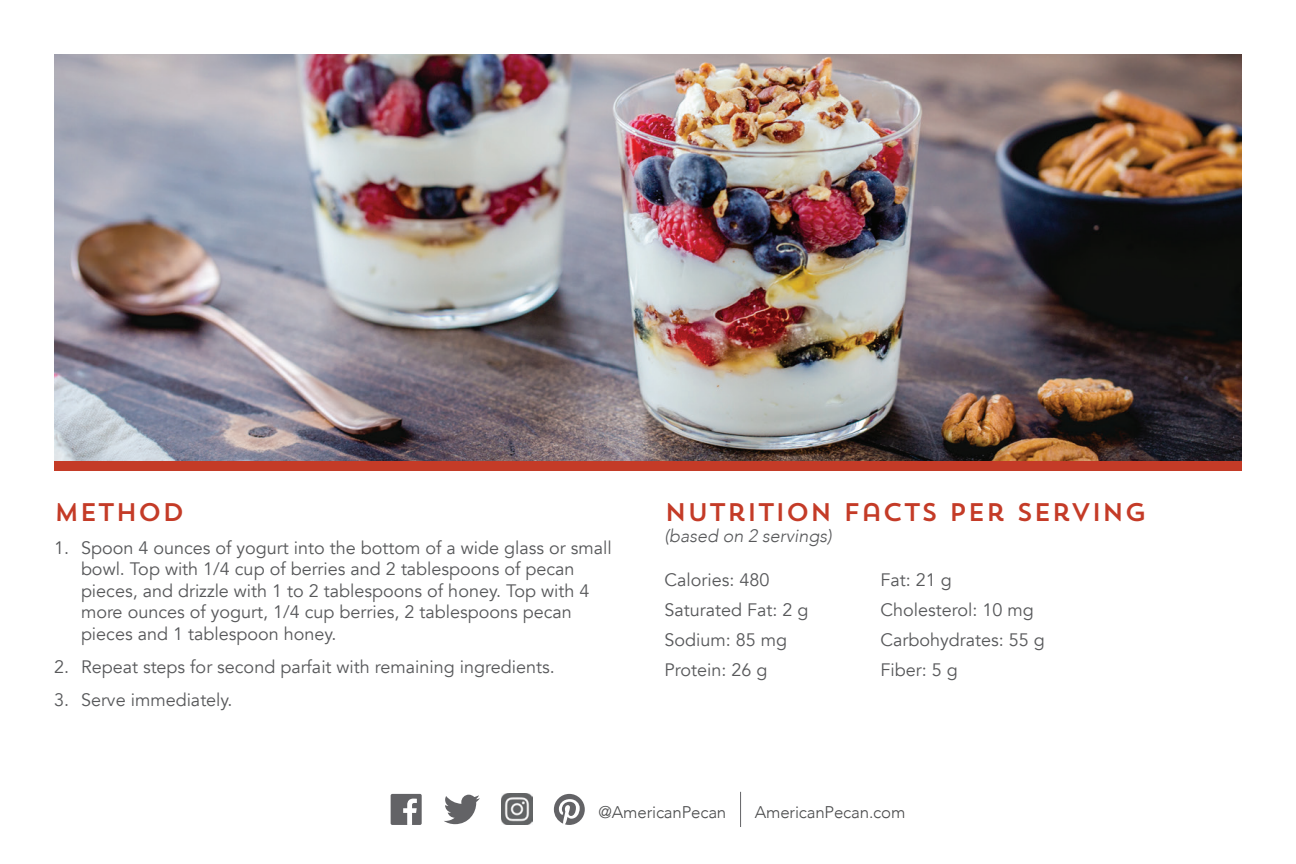
<style>
.page{position:relative;width:1296px;height:864px;background:#fff}
.page>*{position:absolute;margin:0;border:0;box-sizing:border-box;transform-origin:0 0}
.t1{font:25.5px "Trend Sans One";color:#c43b27}
.t2{font:18px/21.6px "Avenir";color:#57585a}
.t3{font:italic 300 18px "Avenir";color:#57585a}
.t4{font:300 16.8px "Avenir";letter-spacing:-.01em;color:#4b4c4d}
</style>
<div class="page">
<div style="left:54px;top:460px;width:1188px;height:11px;background:#c43b27"></div>
<img style="left:502px;top:794px;width:31px;height:31px">
<svg style="left:444px;top:795px;width:36px;height:29px"></svg>
<div style="left:391px;top:794px;width:31px;height:31px;background:#636366;border-radius:2px"></div>
<svg style="left:403px;top:799px;width:14px;height:26px"></svg>
<hr style="left:740px;top:792px;width:1px;height:35px;background:#636366">
<svg style="left:554px;top:794px;width:31px;height:31px"></svg>
<img style="left:54px;top:54px;width:1188px;height:406px">
<h1 class="t1" style="left:54px;top:495px;width:132px">METHOD</h1>
<p class="t2" style="left:81px;top:537px;width:532px;text-indent:-27px">1. Spoon 4 ounces of yogurt into the bottom of a wide glass or small bowl. Top with 1/4 cup of berries and 2 tablespoons of pecan pieces, and drizzle with 1 to 2 tablespoons of honey. Top with 4 more ounces of yogurt, 1/4 cup berries, 2 tablespoons pecan pieces and 1 tablespoon honey.</p>
<p class="t2" style="left:54px;top:656px;width:502px">2. Repeat steps for second parfait with remaining ingredients.</p>
<p class="t2" style="left:54px;top:689px;width:180px">3. Serve immediately.</p>
<h1 class="t1" style="left:664px;top:495px;width:484px">NUTRITION FACTS PER SERVING</h1>
<p class="t3" style="left:664px;top:525px;width:169px">(based on 2 servings)</p>
<p class="t2" style="left:664px;top:569px;width:107px">Calories: 480</p>
<p class="t2" style="left:880px;top:569px;width:73px">Fat: 21 g</p>
<p class="t2" style="left:664px;top:599px;width:145px">Saturated Fat: 2 g</p>
<p class="t2" style="left:880px;top:599px;width:155px">Cholesterol: 10 mg</p>
<p class="t2" style="left:664px;top:629px;width:124px">Sodium: 85 mg</p>
<p class="t2" style="left:880px;top:629px;width:166px">Carbohydrates: 55 g</p>
<p class="t2" style="left:664px;top:659px;width:104px">Protein: 26 g</p>
<p class="t2" style="left:880px;top:659px;width:79px">Fiber: 5 g</p>
<p class="t4" style="left:599px;top:802px;width:129px">@AmericanPecan</p>
<p class="t4" style="left:755px;top:802px;width:152px">AmericanPecan.com</p>
</div>
